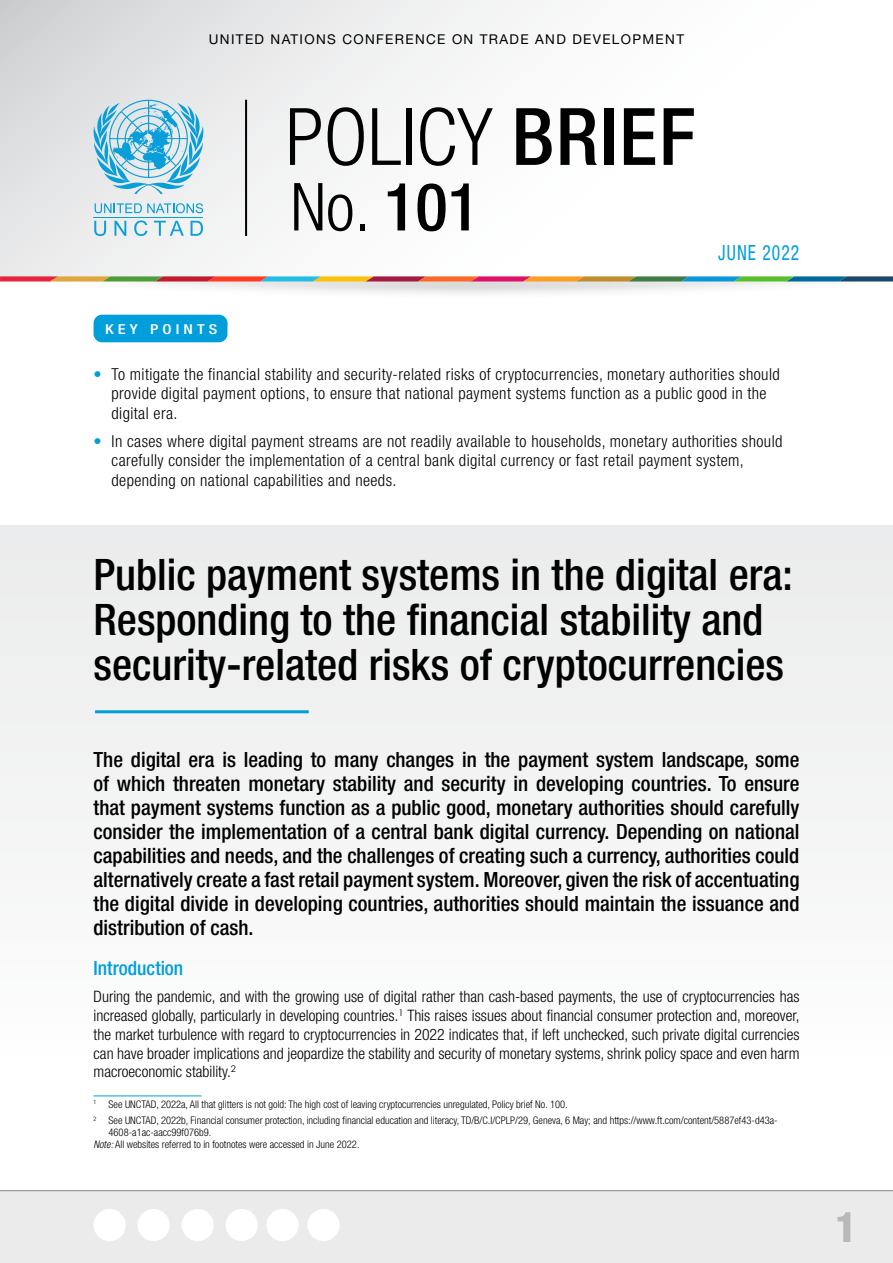
<style>
.page{position:relative;width:893px;height:1263px;background:#fff}
.page>*{position:absolute;margin:0;border:0;box-sizing:border-box;transform-origin:0 0}
.t1{font:300 condensed 79.35px "Helvetica Neue LT Std";color:#000}
.t2{font:300 condensed 66.3px "Helvetica Neue LT Std";color:#000}
.t3{font:500 condensed 43.5px/45px "Helvetica Neue LT Std";color:#000}
.t4{font:800 condensed 42px "Helvetica Neue LT Std";color:#b8b8b8}
.t5{font:500 condensed 21px/24px "Helvetica Neue LT Std";color:#000;text-align:justify}
.t6{font:condensed 21px "Helvetica Neue LT Std";letter-spacing:.06em;color:#009edb;scale:.84 1}
.t7{font:500 condensed 19.5px "Helvetica Neue LT Std";color:#009edb}
.t8{font:300 condensed 16.5px/19.5px "Helvetica Neue LT Std";letter-spacing:.025em;color:#000}
.t9{font:300 condensed 15.75px/18.8px "Helvetica Neue LT Std";color:#000;text-align:justify}
.t10{font:500 condensed 13.65px "Helvetica Neue LT Std";letter-spacing:.25em;color:#fff;scale:1.2 1}
.t11{font:13.5px "Helvetica Neue LT Std";letter-spacing:.1em;color:#000}
.t12{font:300 condensed 10.5px/16.2px "Helvetica Neue LT Std";color:#000}
.s1{font-weight:500}
.s2{color:#009edb}
.s3{font-style:italic}
</style>
<div class="page">
<div style="left:0;top:525px;width:893px;height:538px;background:#f3f4f4"></div>
<svg style="left:0;top:281px;width:893px;height:13px"></svg>
<div style="left:0;top:0;width:893px;height:279px;background:linear-gradient(to right,#e2e3e4,#fff)"></div>
<div style="left:0;top:1191px;width:893px;height:72px;background:#ebebec"></div>
<div style="left:307px;top:1209px;width:33px;height:32px;background:#fff;border-radius:50%"></div>
<div style="left:266px;top:1209px;width:33px;height:32px;background:#fff;border-radius:50%"></div>
<div style="left:226px;top:1209px;width:32px;height:32px;background:#fff;border-radius:50%"></div>
<div style="left:182px;top:1209px;width:32px;height:32px;background:#fff;border-radius:50%"></div>
<div style="left:138px;top:1209px;width:32px;height:32px;background:#fff;border-radius:50%"></div>
<div style="left:94px;top:1209px;width:32px;height:32px;background:#fff;border-radius:50%"></div>
<div style="left:94px;top:315px;width:133px;height:27px;background:#009edb;border-radius:9px"></div>
<hr style="left:245px;top:100px;width:2px;height:136px;background:#000">
<svg style="left:94px;top:221px;width:12px;height:15px"></svg>
<svg style="left:115px;top:221px;width:11px;height:15px"></svg>
<svg style="left:134px;top:220px;width:13px;height:16px"></svg>
<svg style="left:154px;top:221px;width:30px;height:15px"></svg>
<svg style="left:191px;top:221px;width:12px;height:15px"></svg>
<hr style="left:94px;top:217px;width:109px;height:1px;background:#079ed9">
<svg style="left:95px;top:203px;width:108px;height:10px"></svg>
<svg style="left:94px;top:100px;width:109px;height:94px;background:#96cde3"></svg>
<hr style="left:0;top:1190px;width:893px;height:1px;background:#868686">
<svg style="left:0;top:276px;width:893px;height:5px;background:#9e7c5f"></svg>
<hr style="left:95px;top:710px;width:214px;height:3px;background:#009edb">
<hr style="left:94px;top:1095px;width:108px;height:1px;background:#009edb">
<p class="t11" style="left:209px;top:31px;width:477px">UNITED NATIONS CONFERENCE ON TRADE AND DEVELOPMENT</p>
<h1 class="t1" style="left:286px;top:91px;width:412px">POLICY <span class="s1">BRIEF</span></h1>
<p class="t10" style="left:105px;top:321px;width:95px">KEY POINTS</p>
<h2 class="t2" style="left:290px;top:169px;width:190px">No. <span class="s1">101</span></h2>
<p class="t6" style="left:718px;top:240px;width:98px">JUNE 2022</p>
<p class="t8" style="left:112px;top:364px;width:670px;text-indent:-18px"><span class="s2">•</span> To mitigate the financial stability and security-related risks of cryptocurrencies, monetary authorities should provide digital payment options, to ensure that national payment systems function as a public good in the digital era.</p>
<p class="t8" style="left:112px;top:431px;width:672px;text-indent:-18px"><span class="s2">•</span> In cases where digital payment streams are not readily available to households, monetary authorities should carefully consider the implementation of a central bank digital currency or fast retail payment system, depending on national capabilities and needs.</p>
<h3 class="t3" style="left:94px;top:552px;width:701px">Public payment systems in the digital era:<br>Responding to the financial stability and security-related risks of cryptocurrencies</h3>
<p class="t5" style="left:94px;top:747px;width:707px">The digital era is leading to many changes in the payment system landscape, some of which threaten monetary stability and security in developing countries. To ensure that payment systems function as a public good, monetary authorities should carefully consider the implementation of a central bank digital currency. Depending on national capabilities and needs, and the challenges of creating such a currency, authorities could alternatively create a fast retail payment system. Moreover, given the risk of accentuating the digital divide in developing countries, authorities should maintain the issuance and distribution of cash.</p>
<p class="t7" style="left:94px;top:956px;width:91px">Introduction</p>
<p class="t9" style="left:94px;top:987px;width:707px">During the pandemic, and with the growing use of digital rather than cash-based payments, the use of cryptocurrencies has increased globally, particularly in developing countries.<sup>1</sup> This raises issues about financial consumer protection and, moreover, the market turbulence with regard to cryptocurrencies in 2022 indicates that, if left unchecked, such private digital currencies can have broader implications and jeopardize the stability and security of monetary systems, shrink policy space and even harm macroeconomic stability.<sup>2</sup></p>
<p class="t12" style="left:94px;top:1096px;width:686px"><sup>1</sup> See UNCTAD, 2022a, All that glitters is not gold: The high cost of leaving cryptocurrencies unregulated, Policy brief No. 100.<br><sup>2</sup> See UNCTAD, 2022b, Financial consumer protection, including financial education and literacy, TD/B/C.I/CPLP/29, Geneva, 6 May; and https://www.ft.com/content/5887ef43-d43a-</p>
<p class="t12" style="left:94px;top:1126px;width:267px;line-height:12px;text-indent:15px">4608-a1ac-aacc99f076b9.<br><span class="s3">Note:</span> All websites referred to in footnotes were accessed in June 2022.</p>
<h3 class="t4" style="left:835px;top:1201px;width:23px">1</h3>
</div>
